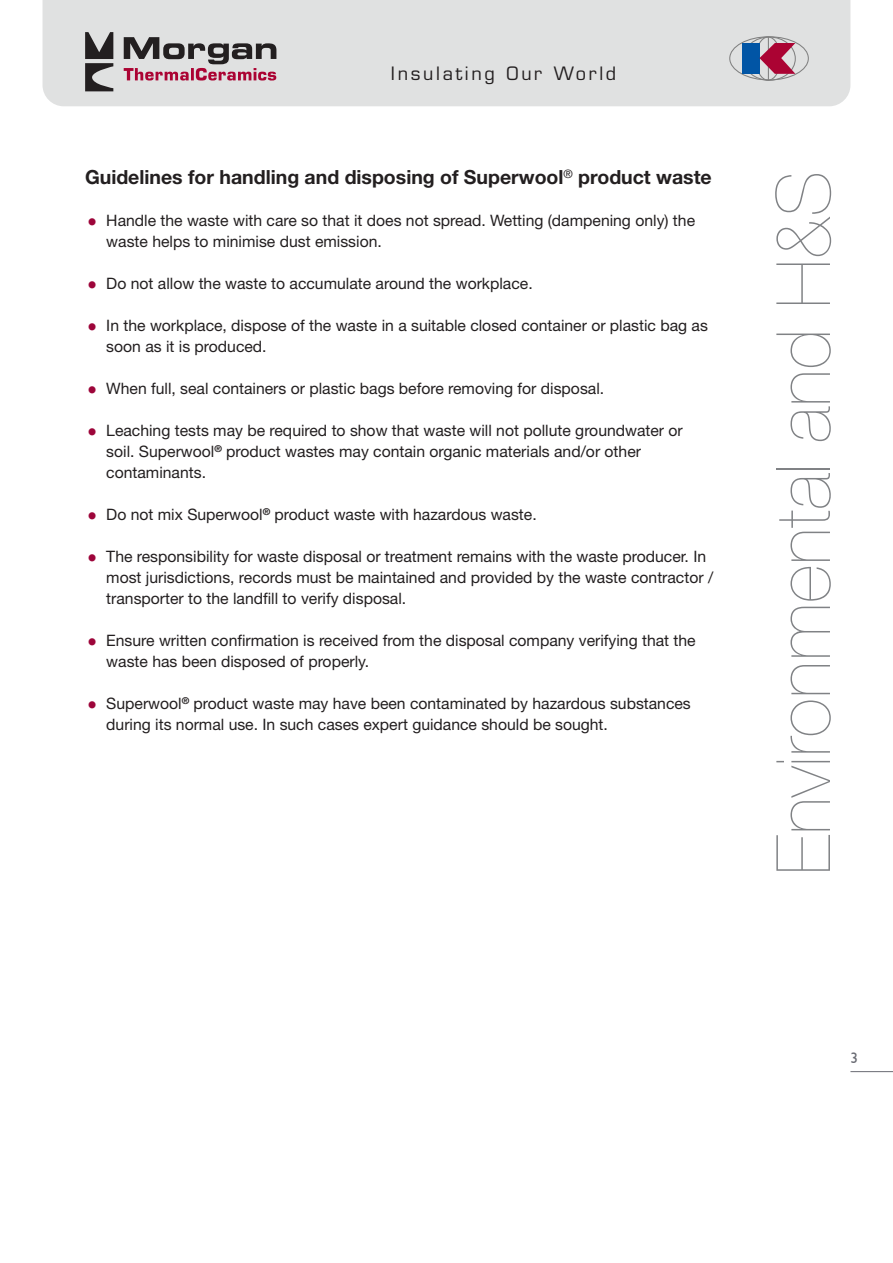
<style>
.page{position:relative;width:893px;height:1263px;background:#fff}
.page>*{position:absolute;margin:0;border:0;box-sizing:border-box;transform-origin:0 0}
.t1{font:200 75px "Helvetica Neue";color:#808285}
.t2{font:700 19.5px "Helvetica Neue";color:#231f20}
.t3{font:18px "Eurostile";letter-spacing:.15em;color:#231f20}
.t4{font:15.75px/21px "Helvetica Neue";color:#231f20}
.t5{font:15px "Humanist 521 BT";color:#696b73}
.s1{font-family:"Humanist 521 BT";font-size:24px;color:#9d053a}
</style>
<div class="page">
<div style="left:43px;top:0;width:807px;height:106px;background:#e0e1e1"></div>
<svg style="left:85px;top:32px;width:28px;height:59px;background:#6e6c6c"></svg>
<svg style="left:124px;top:37px;width:152px;height:44px;background:#a9949a"></svg>
<div style="left:729px;top:36px;width:80px;height:44px;border:1px solid #808080;border-radius:50%"></div>
<div style="left:755px;top:36px;width:26px;height:45px;border:1px solid #808080;border-radius:50%"></div>
<hr style="left:768px;top:37px;width:1px;height:44px;background:#808080">
<div style="left:742px;top:43px;width:18px;height:31px;background:#0155a5"></div>
<svg style="left:759px;top:43px;width:36px;height:31px"></svg>
<hr style="left:850px;top:1071px;width:43px;height:1px;background:#696b73">
<p class="t3" style="left:391px;top:67px;width:227px">Insulating Our World</p>
<p class="t2" style="left:85px;top:170px;width:628px">Guidelines for handling and disposing of Superwool<sup>®</sup> product waste</p>
<p class="t4" style="left:106px;top:211px;width:590px;text-indent:-21px"><span class="s1">•</span> Handle the waste with care so that it does not spread. Wetting (dampening only) the waste helps to minimise dust emission.</p>
<p class="t4" style="left:85px;top:274px;width:449px"><span class="s1">•</span> Do not allow the waste to accumulate around the workplace.</p>
<p class="t4" style="left:106px;top:316px;width:603px;text-indent:-21px"><span class="s1">•</span> In the workplace, dispose of the waste in a suitable closed container or plastic bag as soon as it is produced.</p>
<p class="t4" style="left:85px;top:379px;width:521px"><span class="s1">•</span> When full, seal containers or plastic bags before removing for disposal.</p>
<p class="t4" style="left:106px;top:421px;width:578px;text-indent:-21px"><span class="s1">•</span> Leaching tests may be required to show that waste will not pollute groundwater or soil. Superwool<sup>®</sup> product wastes may contain organic materials and/or other contaminants.</p>
<p class="t4" style="left:85px;top:505px;width:453px"><span class="s1">•</span> Do not mix Superwool<sup>®</sup> product waste with hazardous waste.</p>
<p class="t4" style="left:106px;top:547px;width:608px;text-indent:-21px"><span class="s1">•</span> The responsibility for waste disposal or treatment remains with the waste producer. In most jurisdictions, records must be maintained and provided by the waste contractor / transporter to the landfill to verify disposal.</p>
<p class="t4" style="left:106px;top:631px;width:591px;text-indent:-21px"><span class="s1">•</span> Ensure written confirmation is received from the disposal company verifying that the waste has been disposed of properly.</p>
<p class="t4" style="left:106px;top:694px;width:586px;text-indent:-21px"><span class="s1">•</span> Superwool<sup>®</sup> product waste may have been contaminated by hazardous substances during its normal use. In such cases expert guidance should be sought.</p>
<h1 class="t1" style="left:760px;top:875px;width:706px;rotate:-90deg">Environmental and H&amp;S</h1>
<p class="t5" style="left:850px;top:1048px;width:9px">3</p>
</div>
